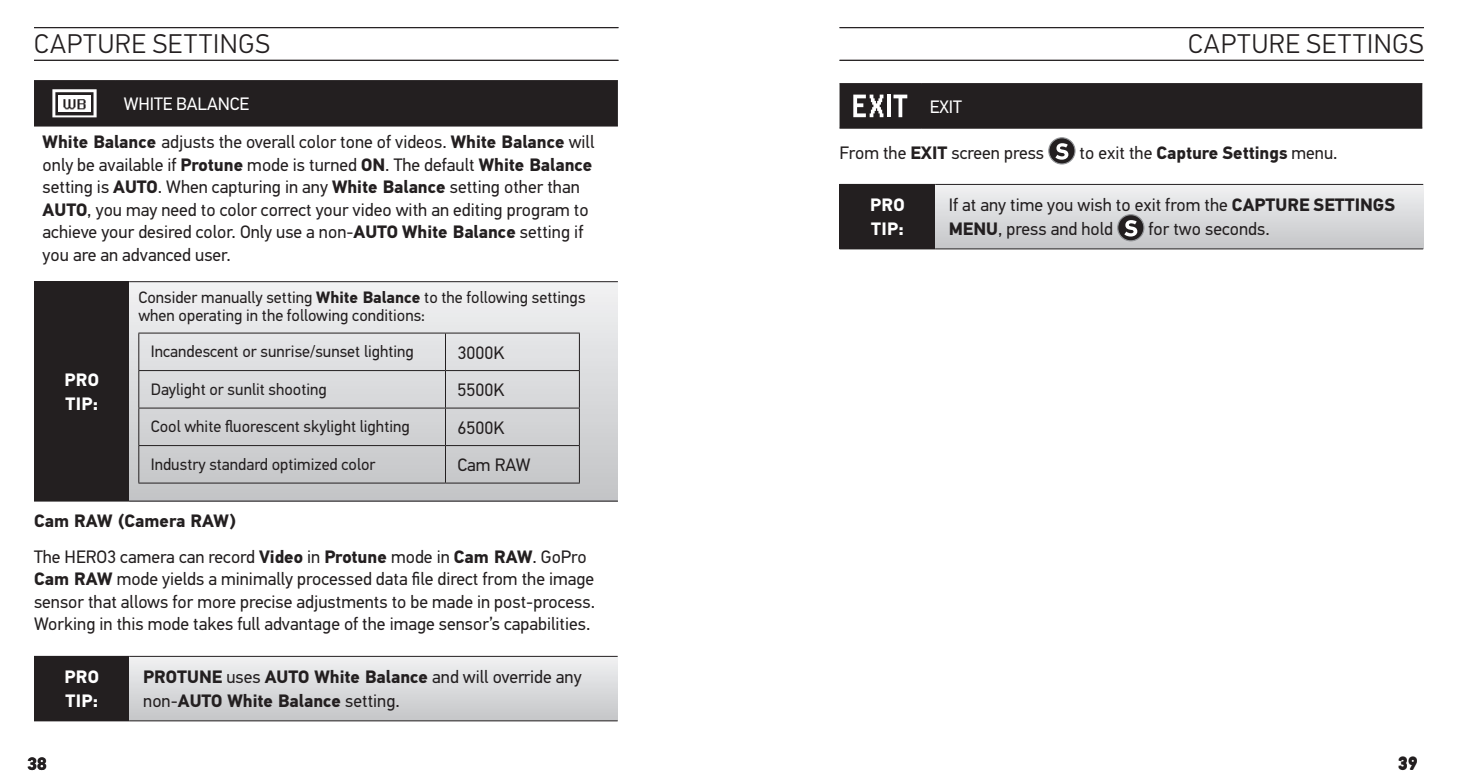
<style>
.page{position:relative;width:1458px;height:783px;background:#fff}
.page>*{position:absolute;margin:0;border:0;box-sizing:border-box;transform-origin:0 0}
.t1{font:300 27px "PF Din Text Pro";letter-spacing:.04em;color:#231f20}
.t2{font:18px/22.5px "PF Din Text Pro";color:#231f20}
.t3{font:700 18px "PF Din Text Pro";color:#231f20}
.t4{font:700 18px/24px "PF Din Text Pro";color:#fff}
.t5{font:18px "PF Din Text Pro";letter-spacing:-.005em;color:#fff}
.t6{font:16.5px/18px "PF Din Text Pro";color:#231f20}
.s1{color:#fff}
.s2{font-weight:700}
.s3{font-weight:400}
</style>
<div class="page">
<hr style="left:34px;top:60px;width:584px;height:1px;background:#231f20">
<hr style="left:34px;top:27px;width:584px;height:1px;background:#231f20">
<hr style="left:34px;top:80px;width:81px;height:1px;background:#231f20">
<hr style="left:34px;top:126px;width:81px;height:1px;background:#231f20">
<hr style="left:115px;top:126px;width:503px;height:1px;background:#231f20">
<hr style="left:115px;top:80px;width:503px;height:1px;background:#231f20">
<div style="left:34px;top:81px;width:584px;height:45px;background:#231f20"></div>
<div style="left:34px;top:282px;width:96px;height:219px;background:#231f20"></div>
<div style="left:130px;top:282px;width:488px;height:219px;background:linear-gradient(to bottom,#f0f0f2,#c1c2c4)"></div>
<hr style="left:34px;top:281px;width:96px;height:1px;background:#231f20">
<hr style="left:130px;top:281px;width:488px;height:1px;background:#231f20">
<hr style="left:34px;top:501px;width:96px;height:1px;background:#231f20">
<hr style="left:130px;top:501px;width:488px;height:1px;background:#231f20">
<hr style="left:138px;top:333px;width:308px;height:1px;background:#231f20">
<hr style="left:446px;top:333px;width:134px;height:1px;background:#231f20">
<hr style="left:138px;top:370px;width:308px;height:1px;background:#231f20">
<hr style="left:446px;top:370px;width:134px;height:1px;background:#231f20">
<hr style="left:138px;top:408px;width:308px;height:1px;background:#231f20">
<hr style="left:446px;top:408px;width:134px;height:1px;background:#231f20">
<hr style="left:138px;top:445px;width:308px;height:1px;background:#231f20">
<hr style="left:446px;top:445px;width:134px;height:1px;background:#231f20">
<hr style="left:138px;top:483px;width:308px;height:1px;background:#231f20">
<hr style="left:446px;top:483px;width:134px;height:1px;background:#231f20">
<hr style="left:138px;top:333px;width:1px;height:37px;background:#231f20">
<hr style="left:445px;top:333px;width:1px;height:37px;background:#231f20">
<hr style="left:579px;top:333px;width:1px;height:37px;background:#231f20">
<hr style="left:138px;top:371px;width:1px;height:37px;background:#231f20">
<hr style="left:445px;top:371px;width:1px;height:37px;background:#231f20">
<hr style="left:579px;top:371px;width:1px;height:37px;background:#231f20">
<hr style="left:138px;top:408px;width:1px;height:37px;background:#231f20">
<hr style="left:445px;top:408px;width:1px;height:37px;background:#231f20">
<hr style="left:579px;top:408px;width:1px;height:37px;background:#231f20">
<hr style="left:138px;top:446px;width:1px;height:37px;background:#231f20">
<hr style="left:445px;top:446px;width:1px;height:37px;background:#231f20">
<hr style="left:579px;top:446px;width:1px;height:37px;background:#231f20">
<div style="left:34px;top:656px;width:96px;height:65px;background:#231f20"></div>
<div style="left:130px;top:656px;width:488px;height:65px;background:linear-gradient(to bottom,#f1f2f3,#c4c5c8)"></div>
<hr style="left:130px;top:656px;width:488px;height:1px;background:#231f20">
<hr style="left:130px;top:720px;width:488px;height:1px;background:#231f20">
<hr style="left:840px;top:60px;width:584px;height:1px;background:#231f20">
<hr style="left:840px;top:27px;width:584px;height:1px;background:#231f20">
<hr style="left:840px;top:83px;width:81px;height:1px;background:#231f20">
<hr style="left:840px;top:128px;width:81px;height:1px;background:#231f20">
<hr style="left:921px;top:128px;width:501px;height:1px;background:#231f20">
<hr style="left:921px;top:83px;width:501px;height:1px;background:#231f20">
<div style="left:840px;top:84px;width:582px;height:44px;background:#231f20"></div>
<svg style="left:1049px;top:138px;width:26px;height:26px"></svg>
<div style="left:1048px;top:137px;width:28px;height:28px;border:1px solid #939598;border-radius:50%"></div>
<svg style="left:1055px;top:143px;width:13px;height:17px"></svg>
<div style="left:840px;top:184px;width:95px;height:65px;background:#231f20"></div>
<div style="left:935px;top:184px;width:488px;height:65px;background:linear-gradient(to bottom,#f1f2f3,#c4c5c8)"></div>
<hr style="left:935px;top:184px;width:488px;height:1px;background:#231f20">
<hr style="left:935px;top:248px;width:488px;height:1px;background:#231f20">
<div style="left:1118px;top:215px;width:26px;height:26px;background:#231f20;border-radius:50%"></div>
<div style="left:1117px;top:214px;width:28px;height:27px;border:1px solid #939598;border-radius:50%"></div>
<svg style="left:1124px;top:220px;width:13px;height:17px"></svg>
<h1 class="t1" style="left:34px;top:29px;width:237px">CAPTURE SETTINGS</h1>
<p class="t2" style="left:43px;top:85px;width:553px;line-height:38.1px;text-indent:133px"><span class="s1">balance<br></span><span class="s2">White Balance</span> adjusts the overall color tone of videos. <span class="s2">White Balance</span> will</p>
<p class="t2" style="left:43px;top:153px;width:551px">only be available if <span class="s2">Protune</span> mode is turned <span class="s2">ON</span> . The default <span class="s2">White Balance </span>setting is <span class="s2">AUTO</span>. When capturing in any <span class="s2">White Balance</span> setting other than <span class="s2">AUTO</span>, you may need to color correct your video with an editing program to achieve your desired color. Only use a non-<span class="s2">AUTO</span></p>
<p class="t5" style="left:124px;top:93px;width:24px">White</p>
<p class="t3" style="left:402px;top:221px;width:183px">White Balance <span class="s3">setting if</span></p>
<p class="t2" style="left:43px;top:243px;width:190px">you are an advanced user.</p>
<p class="t4" style="left:65px;top:368px;width:35px">PRO<br>TI P:</p>
<p class="t6" style="left:138px;top:288px;width:449px">Consider manually setting <span class="s2">White Balance</span> to the following settings when operating in the following conditions:</p>
<p class="t6" style="left:151px;top:343px;width:265px">Incandescent or sunrise/sunset lighting</p>
<p class="t2" style="left:458px;top:341px;width:49px">3000K</p>
<p class="t6" style="left:151px;top:380px;width:178px">Daylight or sunlit shooting</p>
<p class="t2" style="left:458px;top:379px;width:49px">5500K</p>
<p class="t6" style="left:151px;top:418px;width:261px">Cool white fluorescent skylight lighting</p>
<p class="t2" style="left:458px;top:416px;width:49px">6500K</p>
<p class="t6" style="left:151px;top:455px;width:226px">Industry standard optimized color</p>
<p class="t2" style="left:458px;top:454px;width:74px">Cam RAW</p>
<p class="t2" style="left:34px;top:503px;width:554px;line-height:36px"><span class="s2">Cam RAW (Camera RAW)<br></span>The HERO3 camera can record <span class="s2">Video</span> in <span class="s2">Protune</span> mode in <span class="s2">Cam RAW</span>. GoPro</p>
<p class="t2" style="left:34px;top:568px;width:563px;text-align:justify"><span class="s2">Cam RAW</span> mode yields a minimally processed data file direct from the image sensor that allows for more precise adjustments to be made in post-process.<br>Working in this mode takes full advantage of the image sensor’s capabilities.</p>
<p class="t4" style="left:65px;top:666px;width:35px">PRO<br>TI P:</p>
<p class="t3" style="left:143px;top:666px;width:24px">PROTUNE</p>
<p class="t2" style="left:226px;top:666px;width:62px">uses <span class="s2">AUTO</span></p>
<p class="t2" style="left:314px;top:666px;width:269px"><span class="s2">White Balance</span> and will override any</p>
<p class="t2" style="left:143px;top:690px;width:58px">non-<span class="s2">AUTO</span></p>
<p class="t3" style="left:227px;top:690px;width:174px">White Balance <span class="s3">setting.</span></p>
<p class="t3" style="left:27px;top:752px;width:21px">38</p>
<h1 class="t1" style="left:1188px;top:29px;width:237px">CAPTURE SETTINGS</h1>
<p class="t5" style="left:930px;top:96px;width:34px">EXIT</p>
<p class="t2" style="left:840px;top:141px;width:206px">From the <span class="s2">EXIT</span> screen press</p>
<p class="t3" style="left:1080px;top:141px;width:260px"><span class="s3">to exit the</span> Capture Settings <span class="s3">menu.</span></p>
<p class="t4" style="left:870px;top:194px;width:35px">PRO<br>TI P:</p>
<p class="t2" style="left:949px;top:194px;width:329px">If at any time you wish to exit from the <span class="s2">CAPTURE</span></p>
<p class="t3" style="left:1314px;top:194px;width:11px">SETTIN</p>
<p class="t3" style="left:1373px;top:194px;width:23px">GS</p>
<p class="t3" style="left:949px;top:218px;width:13px">MENU</p>
<p class="t2" style="left:998px;top:218px;width:117px">, press and hold</p>
<p class="t2" style="left:1149px;top:218px;width:123px">for two seconds.</p>
<p class="t3" style="left:1398px;top:752px;width:21px">39</p>
</div>
